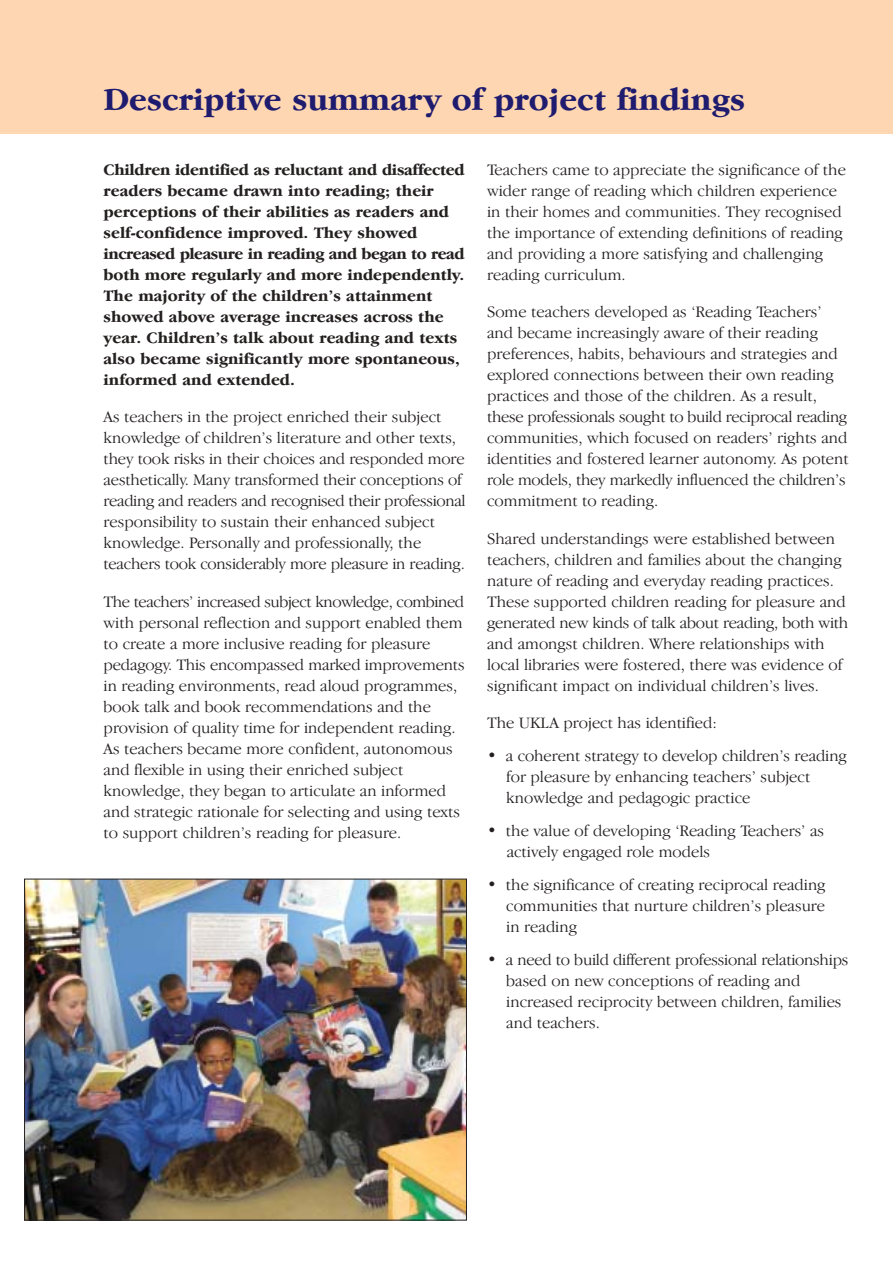
<style>
.page{position:relative;width:893px;height:1263px;background:#fff}
.page>*{position:absolute;margin:0;border:0;box-sizing:border-box;transform-origin:0 0}
.t1{font:700 33px "Garamond IT Cby BT";color:#1f1c6f}
.t2{font:300 16.5px/21px "Garamond IT Cby BT";color:#231f1f}
.t3{font:700 16.5px/21px "Garamond IT Cby BT";color:#231f1f}
</style>
<div class="page">
<div style="left:0;top:0;width:892px;height:134px;background:#fed6b1"></div>
<img style="left:26px;top:881px;width:438px;height:337px">
<div style="left:24px;top:879px;width:442px;height:341px;border:1px solid #231f1f"></div>
<h1 class="t1" style="left:103px;top:86px;width:643px">Descriptive summary of project findings</h1>
<p class="t3" style="left:104px;top:160px;width:363px">Children identified as reluctant and disaffected readers became drawn into reading; their perceptions of their abilities as readers and self-confidence improved. They showed increased pleasure in reading and began to read both more regularly and more independently.<br>The majority of the children’s attainment showed above average increases across the year. Children’s talk about reading and texts also became significantly more spontaneous, informed and extended.</p>
<p class="t2" style="left:104px;top:408px;width:363px">As teachers in the project enriched their subject knowledge of children’s literature and other texts, they took risks in their choices and responded more aesthetically. Many transformed their conceptions of reading and readers and recognised their professional responsibility to sustain their enhanced subject knowledge. Personally and professionally, the teachers took considerably more pleasure in reading.</p>
<p class="t2" style="left:104px;top:592px;width:362px">The teachers’ increased subject knowledge, combined with personal reflection and support enabled them to create a more inclusive reading for pleasure pedagogy. This encompassed marked improvements in reading environments, read aloud programmes, book talk and book recommendations and the provision of quality time for independent reading.<br>As teachers became more confident, autonomous and flexible in using their enriched subject knowledge, they began to articulate an informed and strategic rationale for selecting and using texts to support children’s reading for pleasure.</p>
<p class="t2" style="left:487px;top:160px;width:360px">Teachers came to appreciate the significance of the wider range of reading which children experience in their homes and communities. They recognised the importance of extending definitions of reading and providing a more satisfying and challenging reading curriculum.</p>
<p class="t2" style="left:487px;top:303px;width:363px">Some teachers developed as ‘Reading Teachers’ and became increasingly aware of their reading preferences, habits, behaviours and strategies and explored connections between their own reading practices and those of the children. As a result, these professionals sought to build reciprocal reading communities, which focused on readers’ rights and identities and fostered learner autonomy. As potent role models, they markedly influenced the children’s commitment to reading.</p>
<p class="t2" style="left:487px;top:529px;width:363px">Shared understandings were established between teachers, children and families about the changing nature of reading and everyday reading practices.<br>These supported children reading for pleasure and generated new kinds of talk about reading, both with and amongst children. Where relationships with local libraries were fostered, there was evidence of significant impact on individual children’s lives.</p>
<p class="t2" style="left:487px;top:714px;width:231px">The UKLA project has identified:</p>
<p class="t2" style="left:506px;top:747px;width:342px;text-indent:-19px">• a coherent strategy to develop children’s reading for pleasure by enhancing teachers’ subject knowledge and pedagogic practice</p>
<p class="t2" style="left:506px;top:822px;width:319px;text-indent:-20px">• the value of developing ‘Reading Teachers’ as actively engaged role models</p>
<p class="t2" style="left:506px;top:876px;width:321px;text-align:justify;text-indent:-19px">• the significance of creating reciprocal reading communities that nurture children’s pleasure in reading</p>
<p class="t2" style="left:506px;top:951px;width:344px;text-indent:-19px">• a need to build different professional relationships based on new conceptions of reading and increased reciprocity between children, families and teachers.</p>
</div>
